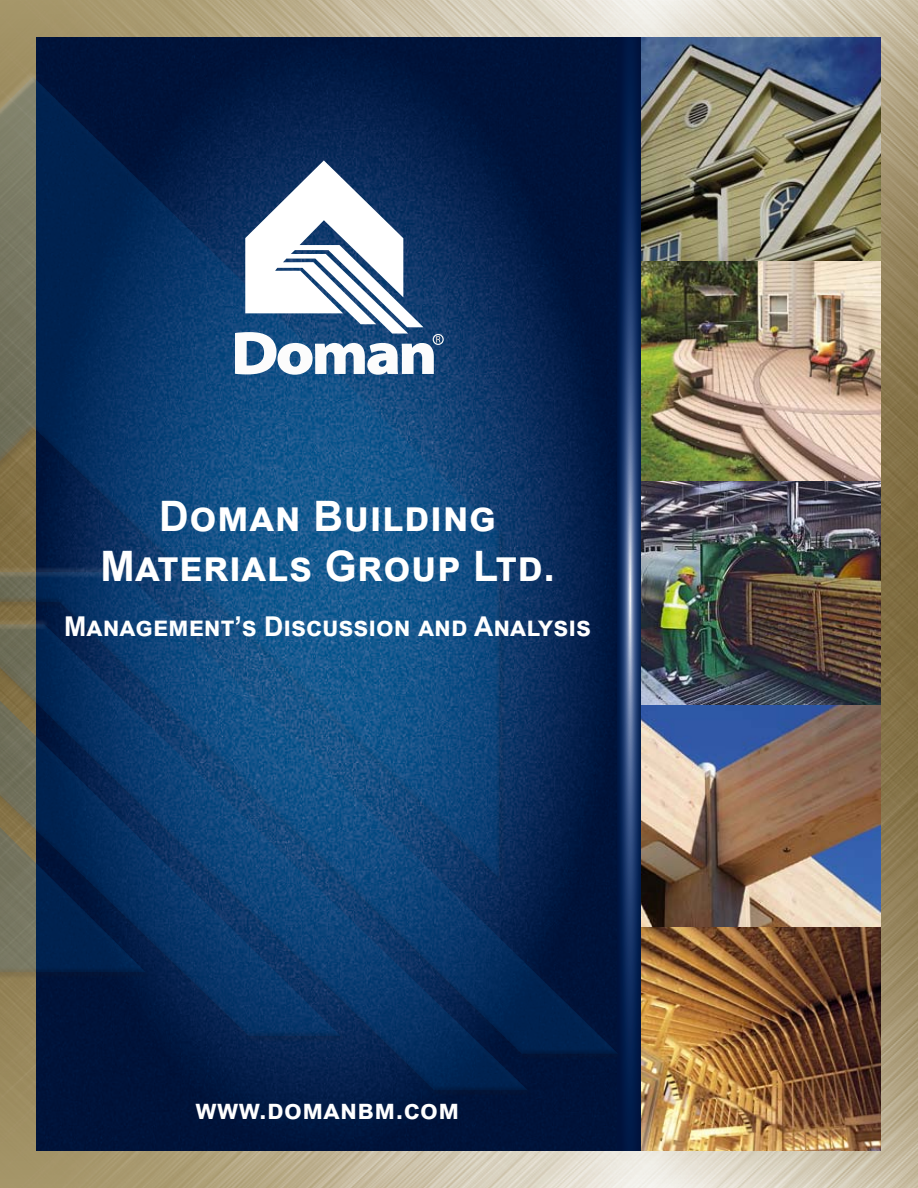
<style>
.page{position:relative;width:918px;height:1188px;background:#fff}
.page>*{position:absolute;margin:0;border:0;box-sizing:border-box;transform-origin:0 0}
.Corporate_Info_Head{font:700 42px "Arial";letter-spacing:.015em;color:#fff}
.Corporate_Info_Head-2{font:700 27.3px "Arial";color:#fff}
.Corporate_Info_Head-3{font:700 27px "Arial";letter-spacing:.015em;color:#fff}
</style>
<div class="page">
<img style="left:0;top:0;width:918px;height:1188px">
<div style="left:36px;top:38px;width:581px;height:1112px;background:#00133a"></div>
<svg style="left:617px;top:38px;width:24px;height:1112px;background:#1f3969"></svg>
<div style="left:0;top:72px;width:622px;height:1014px;background:#fff;opacity:.75"></div>
<div style="left:0;top:422px;width:624px;height:674px;background:#231f20;opacity:.75"></div>
<svg style="left:235px;top:160px;width:206px;height:215px"></svg>
<div style="left:433px;top:334px;width:11px;height:11px;border:1px solid #fcfcfc;border-radius:50%"></div>
<img style="left:641px;top:261px;width:240px;height:889px">
<img style="left:641px;top:38px;width:240px;height:223px">
<p class="Corporate_Info_Head" style="left:159px;top:486px;width:339px">Doman Building</p>
<p class="Corporate_Info_Head" style="left:100px;top:537px;width:456px">Materials Group Ltd.</p>
<p class="Corporate_Info_Head-2" style="left:64px;top:607px;width:528px">Management’s Discussion and Analysis</p>
<p class="Corporate_Info_Head-3" style="left:195px;top:1090px;width:265px">www.domanbm.com</p>
</div>
